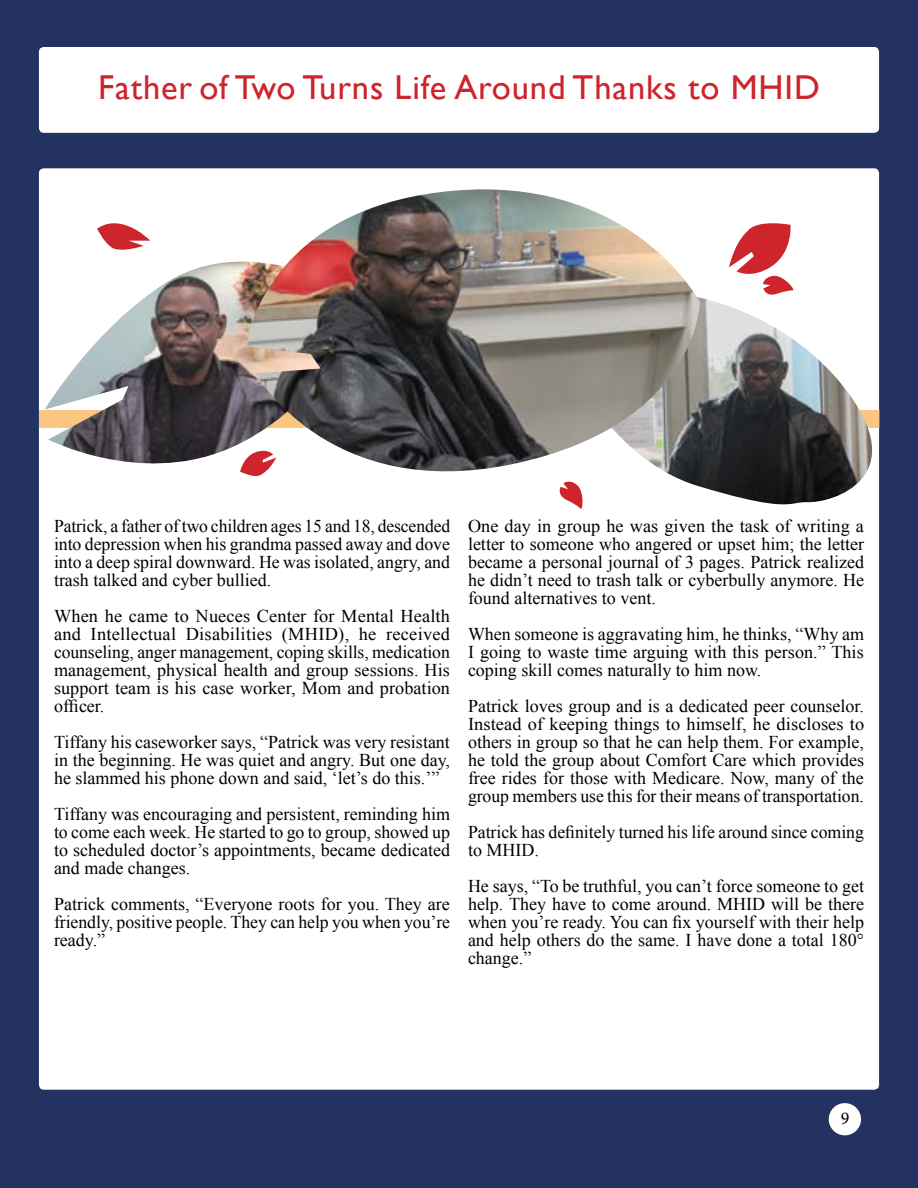
<style>
.page{position:relative;width:918px;height:1188px;background:#233261}
.page>*{position:absolute;margin:0;border:0;box-sizing:border-box;transform-origin:0 0}
.t1{font:34.5px "Gill Sans";letter-spacing:.025em;color:#ce242b}
.t2{font:18px/18px "Times New Roman";color:#000;text-align:justify}
.t3{font:18px "Minion Pro";color:#000}
</style>
<div class="page">
<div style="left:39px;top:168px;width:840px;height:922px;background:#fff;border-radius:5px"></div>
<div style="left:827px;top:1102px;width:35px;height:35px;background:#fff;border-radius:50%"></div>
<div style="left:826px;top:1100px;width:38px;height:38px;border:3px solid #233261;border-radius:50%"></div>
<div style="left:39px;top:47px;width:840px;height:86px;background:#fff;border-radius:5px"></div>
<img style="left:700px;top:291px;width:217px;height:216px">
<img style="left:45px;top:262px;width:203px;height:202px">
<img style="left:248px;top:189px;width:452px;height:298px">
<svg style="left:556px;top:479px;width:29px;height:30px"></svg>
<svg style="left:97px;top:223px;width:53px;height:27px"></svg>
<svg style="left:729px;top:223px;width:68px;height:75px"></svg>
<svg style="left:240px;top:448px;width:36px;height:32px"></svg>
<h1 class="t1" style="left:98px;top:67px;width:723px">Father of Two Turns Life Around Thanks to MHID</h1>
<p class="t2" style="left:54px;top:517px;width:398px">Patrick, a father of two children ages 15 and 18, descended into depression when his grandma passed away and dove into a deep spiral downward. He was isolated, angry, and trash talked and cyber bullied.</p>
<p class="t2" style="left:54px;top:607px;width:398px">When he came to Nueces Center for Mental Health and Intellectual Disabilities (MHID), he received counseling, anger management, coping skills, medication management, physical health and group sessions. His support team is his case worker, Mom and probation officer.</p>
<p class="t2" style="left:54px;top:733px;width:398px">Tiffany his caseworker says, “Patrick was very resistant in the beginning. He was quiet and angry. But one day, he slammed his phone down and said, ‘let’s do this.’”</p>
<p class="t2" style="left:54px;top:805px;width:398px">Tiffany was encouraging and persistent, reminding him to come each week. He started to go to group, showed up to scheduled doctor’s appointments, became dedicated and made changes.</p>
<p class="t2" style="left:54px;top:895px;width:398px">Patrick comments, “Everyone roots for you. They are friendly, positive people. They can help you when you’re ready.”</p>
<p class="t2" style="left:468px;top:517px;width:398px">One day in group he was given the task of writing a letter to someone who angered or upset him; the letter became a personal journal of 3 pages. Patrick realized he didn’t need to trash talk or cyberbully anymore. He found alternatives to vent.</p>
<p class="t2" style="left:468px;top:625px;width:398px">When someone is aggravating him, he thinks, “Why am I going to waste time arguing with this person.” This coping skill comes naturally to him now.</p>
<p class="t2" style="left:468px;top:697px;width:398px">Patrick loves group and is a dedicated peer counselor.<br>Instead of keeping things to himself, he discloses to others in group so that he can help them. For example, he told the group about Comfort Care which provides free rides for those with Medicare. Now, many of the group members use this for their means of transportation.</p>
<p class="t2" style="left:468px;top:823px;width:397px">Patrick has definitely turned his life around since coming to MHID.</p>
<p class="t2" style="left:468px;top:877px;width:398px">He says, “To be truthful, you can’t force someone to get help. They have to come around. MHID will be there when you’re ready. You can fix yourself with their help and help others do the same. I have done a total 180° change.”</p>
<p class="t3" style="left:841px;top:1107px;width:10px">9</p>
</div>
